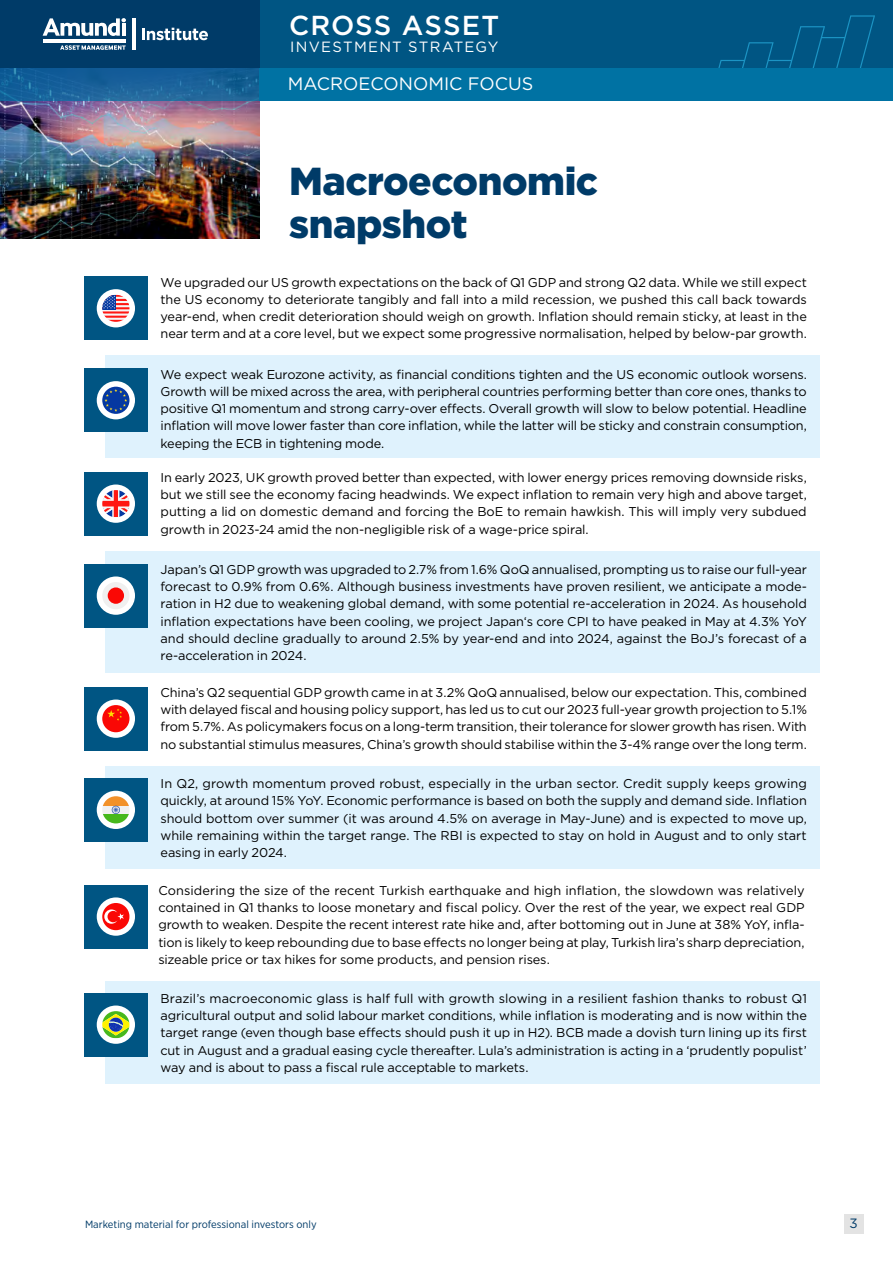
<style>
.page{position:relative;width:893px;height:1263px;background:#fff}
.page>*{position:absolute;margin:0;border:0;box-sizing:border-box;transform-origin:0 0}
.t1{font:900 39px/43.5px "Gotham";letter-spacing:-.01em;color:#003b68}
.t2{font:500 27.45px "Gotham";letter-spacing:.04em;color:#fff}
.t3{font:18px "Gotham";color:#fff}
.t4{font:14.85px "Gotham";letter-spacing:.08em;color:#fff}
.t5{font:13.5px "Gotham";color:#003b68}
.t6{font:12.75px/17.2px "Gotham";letter-spacing:-.01em;color:#000;text-align:justify}
.t7{font:10.5px "Gotham Narrow";color:#003b68;scale:1.05 1}
</style>
<div class="page">
<div style="left:0;top:0;width:893px;height:68px;background:#005583"></div>
<svg style="left:718px;top:15px;width:157px;height:53px"></svg>
<div style="left:0;top:0;width:259px;height:68px;background:#003b68"></div>
<svg style="left:43px;top:18px;width:83px;height:18px"></svg>
<hr style="left:122px;top:23px;width:4px;height:13px;background:#fff">
<hr style="left:43px;top:39px;width:83px;height:3px;background:#fff">
<svg style="left:60px;top:45px;width:66px;height:5px"></svg>
<hr style="left:132px;top:18px;width:3px;height:32px;background:#fff">
<svg style="left:142px;top:28px;width:66px;height:12px"></svg>
<img style="left:0;top:101px;width:259px;height:137px">
<svg style="left:0;top:68px;width:259px;height:33px;background:#186199"></svg>
<div style="left:259px;top:68px;width:634px;height:33px;background:#0072a3"></div>
<div style="left:84px;top:276px;width:64px;height:64px;background:#005583"></div>
<div style="left:97px;top:289px;width:38px;height:38px;background:#fff;border-radius:50%"></div>
<hr style="left:102px;top:320px;width:27px;height:2px;background:#ff1712;border-radius:14px">
<svg style="left:102px;top:295px;width:27px;height:25px"></svg>
<div style="left:105px;top:981px;width:715px;height:102px;background:#dff2fd"></div>
<div style="left:84px;top:993px;width:64px;height:63px;background:#005583"></div>
<div style="left:97px;top:1005px;width:38px;height:39px;background:#fff;border-radius:50%"></div>
<svg style="left:102px;top:1011px;width:27px;height:27px"></svg>
<div style="left:105px;top:356px;width:715px;height:102px;background:#dff2fd"></div>
<div style="left:84px;top:368px;width:64px;height:64px;background:#005583"></div>
<div style="left:97px;top:381px;width:38px;height:38px;background:#fff;border-radius:50%"></div>
<svg style="left:102px;top:387px;width:27px;height:27px"></svg>
<svg style="left:105px;top:389px;width:22px;height:23px"></svg>
<div style="left:105px;top:551px;width:715px;height:122px;background:#dff2fd"></div>
<div style="left:84px;top:564px;width:64px;height:63px;background:#005583"></div>
<div style="left:97px;top:576px;width:38px;height:39px;background:#fff;border-radius:50%"></div>
<div style="left:102px;top:582px;width:27px;height:27px;background:#f0f0f0;border-radius:14px"></div>
<div style="left:108px;top:587px;width:16px;height:17px;background:#fa0805;border-radius:50%"></div>
<div style="left:105px;top:766px;width:715px;height:102px;background:#dff2fd"></div>
<div style="left:84px;top:778px;width:64px;height:64px;background:#005583"></div>
<div style="left:97px;top:791px;width:38px;height:38px;background:#fff;border-radius:50%"></div>
<div style="left:102px;top:805px;width:27px;height:9px;background:#f0f0f0"></div>
<svg style="left:102px;top:796px;width:27px;height:9px"></svg>
<svg style="left:103px;top:814px;width:26px;height:9px"></svg>
<svg style="left:112px;top:806px;width:8px;height:8px"></svg>
<div style="left:84px;top:687px;width:64px;height:63px;background:#005583"></div>
<svg style="left:97px;top:699px;width:38px;height:39px"></svg>
<div style="left:102px;top:705px;width:27px;height:27px;background:#fa0805;border-radius:50%"></div>
<svg style="left:107px;top:709px;width:15px;height:12px"></svg>
<div style="left:84px;top:472px;width:64px;height:63px;background:#005583"></div>
<div style="left:97px;top:484px;width:38px;height:39px;background:#fff;border-radius:50%"></div>
<svg style="left:102px;top:490px;width:27px;height:27px"></svg>
<div style="left:84px;top:885px;width:64px;height:63px;background:#005583"></div>
<div style="left:97px;top:897px;width:38px;height:39px;background:#fff;border-radius:50%"></div>
<svg style="left:102px;top:903px;width:27px;height:27px"></svg>
<div style="left:844px;top:1214px;width:19px;height:19px;background:#e3e3e3"></div>
<h2 class="t2" style="left:289px;top:7px;width:212px">CROSS ASSET</h2>
<p class="t4" style="left:290px;top:37px;width:210px">INVESTMENT STRATEGY</p>
<h3 class="t3" style="left:288px;top:72px;width:247px">MACROECONOMIC FOCUS</h3>
<h1 class="t1" style="left:289px;top:159px;width:310px">Macroeconomic snapshot</h1>
<p class="t6" style="left:161px;top:273px;width:648px">We upgraded our US growth expectations on the back of Q1 GDP and strong Q2 data. While we still expect the US economy to deteriorate tangibly and fall into a mild recession, we pushed this call back towards year-end, when credit deterioration should weigh on growth. Inflation should remain sticky, at least in the near term and at a core level, but we expect some progressive normalisation, helped by below-par growth.</p>
<p class="t6" style="left:161px;top:365px;width:648px">We expect weak Eurozone activity, as financial conditions tighten and the US economic outlook worsens.<br>Growth will be mixed across the area, with peripheral countries performing better than core ones, thanks to positive Q1 momentum and strong carry-over effects. Overall growth will slow to below potential. Headline inflation will move lower faster than core inflation, while the latter will be sticky and constrain consumption, keeping the ECB in tightening mode.</p>
<p class="t6" style="left:161px;top:469px;width:648px">In early 2023, UK growth proved better than expected, with lower energy prices removing downside risks, but we still see the economy facing headwinds. We expect inflation to remain very high and above target, putting a lid on domestic demand and forcing the BoE to remain hawkish. This will imply very subdued growth in 2023-24 amid the non-negligible risk of a wage-price spiral.</p>
<p class="t6" style="left:161px;top:560px;width:648px">Japan’s Q1 GDP growth was upgraded to 2.7% from 1.6% QoQ annualised, prompting us to raise our full-year forecast to 0.9% from 0.6%. Although business investments have proven resilient, we anticipate a mode&shy;ration in H2 due to weakening global demand, with some potential re-acceleration in 2024. As household inflation expectations have been cooling, we project Japan‘s core CPI to have peaked in May at 4.3% YoY and should decline gradually to around 2.5% by year-end and into 2024, against the BoJ’s forecast of a re-acceleration in 2024.</p>
<p class="t6" style="left:161px;top:683px;width:648px">China’s Q2 sequential GDP growth came in at 3.2% QoQ annualised, below our expectation. This, combined with delayed fiscal and housing policy support, has led us to cut our 2023 full-year growth projection to 5.1% from 5.7%. As policymakers focus on a long-term transition, their tolerance for slower growth has risen. With no substantial stimulus measures, China’s growth should stabilise within the 3-4% range over the long term.</p>
<p class="t6" style="left:161px;top:775px;width:648px">In Q2, growth momentum proved robust, especially in the urban sector. Credit supply keeps growing quickly, at around 15% YoY. Economic performance is based on both the supply and demand side. Inflation should bottom over summer (it was around 4.5% on average in May-June) and is expected to move up, while remaining within the target range. The RBI is expected to stay on hold in August and to only start easing in early 2024.</p>
<p class="t6" style="left:158px;top:881px;width:648px">Considering the size of the recent Turkish earthquake and high inflation, the slowdown was relatively contained in Q1 thanks to loose monetary and fiscal policy. Over the rest of the year, we expect real GDP growth to weaken. Despite the recent interest rate hike and, after bottoming out in June at 38% YoY, infla&shy;tion is likely to keep rebounding due to base effects no longer being at play, Turkish lira’s sharp depreciation, sizeable price or tax hikes for some products, and pension rises.</p>
<p class="t6" style="left:161px;top:989px;width:648px">Brazil’s macroeconomic glass is half full with growth slowing in a resilient fashion thanks to robust Q1 agricultural output and solid labour market conditions, while inflation is moderating and is now within the target range (even though base effects should push it up in H2). BCB made a dovish turn lining up its first cut in August and a gradual easing cycle thereafter. Lula’s administration is acting in a ‘prudently populist’ way and is about to pass a fiscal rule acceptable to markets.</p>
<p class="t7" style="left:85px;top:1218px;width:222px">Marketing material for professional investors only</p>
<p class="t5" style="left:849px;top:1215px;width:10px">3</p>
</div>
